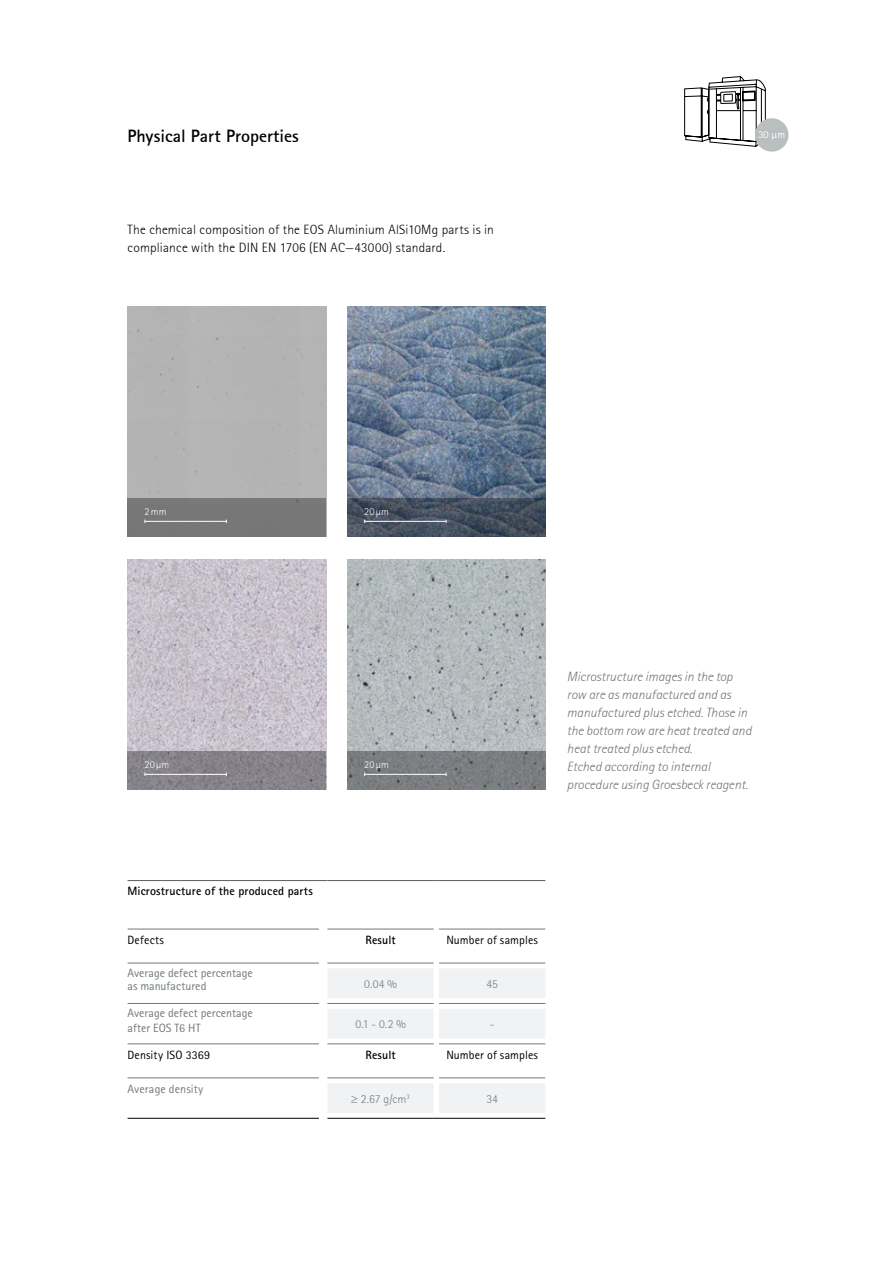
<style>
.page{position:relative;width:893px;height:1263px;background:#fff}
.page>*{position:absolute;margin:0;border:0;box-sizing:border-box;transform-origin:0 0}
.t1{font:700 18px "Rotis San Ser T";color:#000}
.t2{font:13.5px/18px "Rotis San Ser T Ligh Ital";color:#717879}
.t3{font:13.5px/18px "Rotis San Ser T Ligh";letter-spacing:.015em;color:#000}
.t4{font:12px/13.5px "Rotis Sans Serif Pro";letter-spacing:.005em;color:#717879}
.t5{font:12px "Rotis Sans Serif Pro";letter-spacing:.005em;color:#000}
.t6{font:700 12px "Rotis Sans Serif Pro";letter-spacing:.01em;color:#000}
.t7{font:12px "Rotis San Ser T Ligh";letter-spacing:.01em;color:#717879}
.t8{font:10.5px "Rotis San Ser T Ligh";letter-spacing:.02em;color:#fff}
.t9{font:10.5px "Rotis Sans Serif Pro";color:#fff}
</style>
<div class="page">
<div style="left:128px;top:498px;width:198px;height:38px;background:#777"></div>
<hr style="left:145px;top:521px;width:81px;height:1px;background:#fff">
<img style="left:347px;top:559px;width:199px;height:192px">
<svg style="left:347px;top:751px;width:199px;height:38px;background:#797d80"></svg>
<hr style="left:365px;top:774px;width:81px;height:1px;background:#fff">
<img style="left:347px;top:306px;width:199px;height:192px">
<svg style="left:347px;top:498px;width:199px;height:38px;background:#444f5d"></svg>
<hr style="left:365px;top:521px;width:81px;height:1px;background:#fff">
<svg style="left:128px;top:881px;width:417px;height:237px"></svg>
<hr style="left:128px;top:880px;width:191px;height:1px;background:#5d5d5f">
<hr style="left:327px;top:880px;width:107px;height:1px;background:#5d5d5f">
<hr style="left:439px;top:880px;width:106px;height:1px;background:#5d5d5f">
<hr style="left:128px;top:929px;width:191px;height:1px;background:#717879">
<hr style="left:327px;top:929px;width:107px;height:1px;background:#717879">
<hr style="left:439px;top:929px;width:106px;height:1px;background:#717879">
<hr style="left:128px;top:963px;width:191px;height:1px;background:#717879">
<hr style="left:327px;top:963px;width:107px;height:1px;background:#717879">
<hr style="left:439px;top:963px;width:106px;height:1px;background:#717879">
<hr style="left:128px;top:1003px;width:191px;height:1px;background:#717879">
<hr style="left:128px;top:1043px;width:191px;height:1px;background:#717879">
<hr style="left:128px;top:1077px;width:191px;height:1px;background:#717879">
<hr style="left:128px;top:1118px;width:191px;height:1px;background:#000">
<svg style="left:327px;top:968px;width:218px;height:151px"></svg>
<hr style="left:439px;top:1118px;width:106px;height:1px;background:#000">
<img style="left:128px;top:559px;width:198px;height:192px">
<svg style="left:128px;top:751px;width:198px;height:38px;background:#86828a"></svg>
<hr style="left:145px;top:774px;width:81px;height:1px;background:#fff">
<svg style="left:684px;top:76px;width:81px;height:70px"></svg>
<div style="left:755px;top:118px;width:33px;height:34px;background:#b9bebf;border-radius:50%"></div>
<h1 class="t1" style="left:128px;top:124px;width:173px">Physical Part Properties</h1>
<p class="t3" style="left:128px;top:220px;width:368px">The chemical composition of the EOS Aluminium AlSi10Mg parts is in compliance with the DIN EN 1706 (EN AC—43000) standard.</p>
<p class="t9" style="left:758px;top:129px;width:28px">30 µm</p>
<p class="t8" style="left:145px;top:505px;width:23px">2mm</p>
<p class="t8" style="left:364px;top:505px;width:26px">20µm</p>
<p class="t8" style="left:145px;top:758px;width:26px">20µm</p>
<p class="t8" style="left:364px;top:758px;width:26px">20µm</p>
<p class="t2" style="left:567px;top:668px;width:186px">Microstructure images in the top row are as manufactured and as manufactured plus etched. Those in the bottom row are heat treated and heat treated plus etched.<br>Etched according to internal procedure using Groesbeck reagent.</p>
<p class="t6" style="left:128px;top:883px;width:187px">Microstructure of the produced parts</p>
<p class="t5" style="left:128px;top:932px;width:38px">Defects</p>
<p class="t6" style="left:365px;top:932px;width:32px">Result</p>
<p class="t5" style="left:446px;top:932px;width:93px">Number of samples</p>
<p class="t4" style="left:128px;top:966px;width:127px">Average defect percentage as manufactured</p>
<p class="t7" style="left:364px;top:977px;width:34px">0.04 %</p>
<p class="t7" style="left:486px;top:977px;width:13px">45</p>
<p class="t4" style="left:128px;top:1005px;width:127px;line-height:15px">Average defect percentage after EOS T6 HT</p>
<p class="t7" style="left:355px;top:1017px;width:52px">0.1 - 0.2 %</p>
<p class="t7" style="left:490px;top:1017px;width:6px">-</p>
<p class="t5" style="left:128px;top:1047px;width:84px">Density ISO 3369</p>
<p class="t6" style="left:365px;top:1047px;width:32px">Result</p>
<p class="t5" style="left:446px;top:1047px;width:93px">Number of samples</p>
<p class="t4" style="left:128px;top:1082px;width:77px">Average density</p>
<p class="t7" style="left:351px;top:1092px;width:60px">≥ 2.67 g/cm<sup>3</sup></p>
<p class="t7" style="left:486px;top:1092px;width:13px">34</p>
</div>
